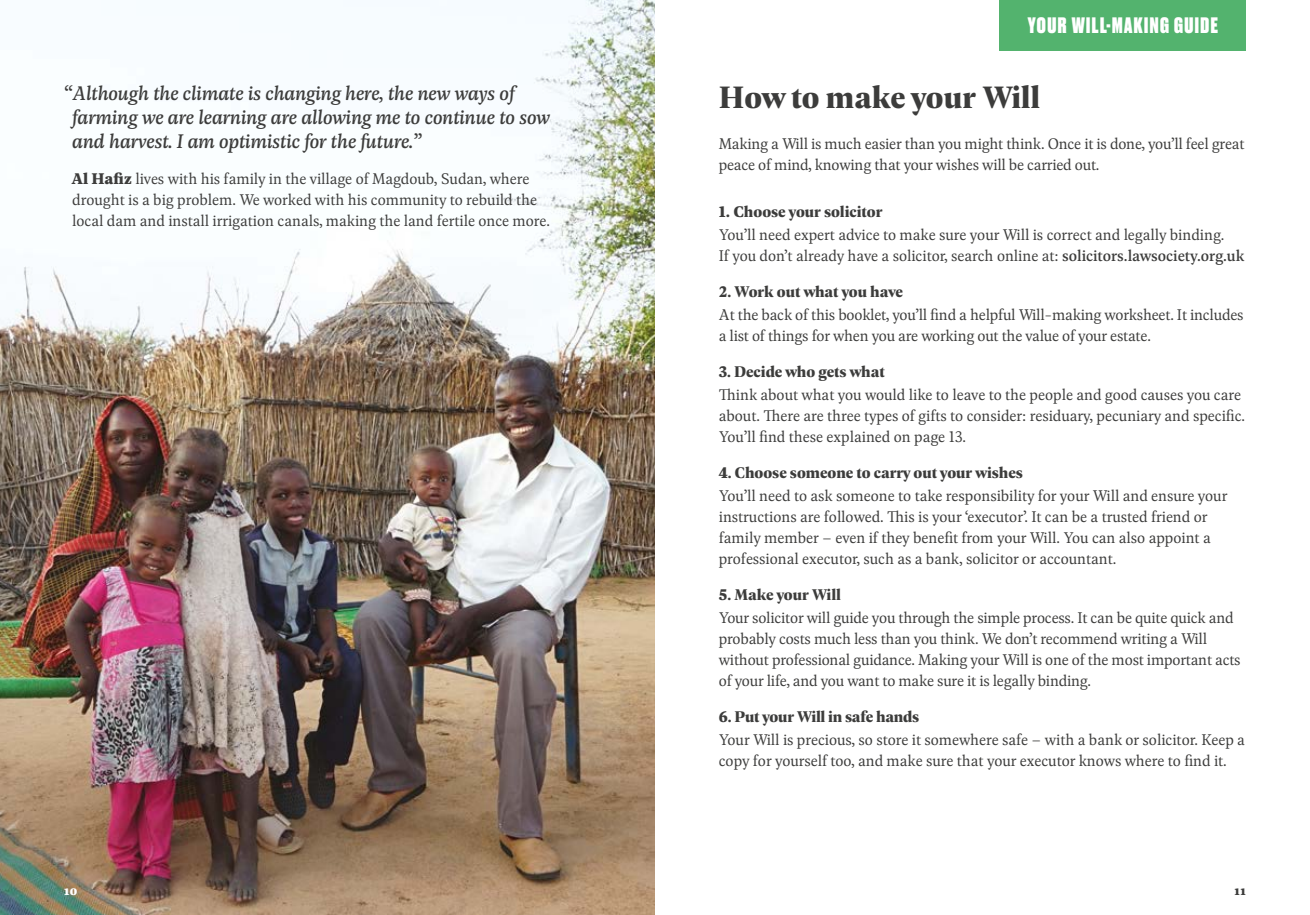
<style>
.page{position:relative;width:1310px;height:915px;background:#fff}
.page>*{position:absolute;margin:0;border:0;box-sizing:border-box;transform-origin:0 0}
.t1{font:700 33px "Geller Headline";color:#3c3c3b}
.t2{font:italic 21px/24px "Geller Text";color:#3c3c3b}
.t3{font:800 21px "Druk";letter-spacing:.07em;color:#fff}
.t4{font:300 16.5px/21px "Geller Text";color:#3c3c3b}
.t5{font:700 16.5px "Geller Headline";color:#3c3c3b}
.t6{font:700 13.5px "Geller Text";color:#fff}
.t7{font:700 13.5px "Geller Text";color:#3c3c3b}
.s1{font-weight:700}
.s2{font-family:"Geller Text"}
.s3{font-weight:400}
</style>
<div class="page">
<img style="left:0;top:0;width:655px;height:914px">
<div style="left:999px;top:0;width:247px;height:50px;background:#53b36e"></div>
<p class="t2" style="left:72px;top:80px;width:479px;text-indent:-9px">“ Although the climate is changing here, the new ways of farming we are learning are allowing me to continue to sow and harvest. I am optimistic for the future.”</p>
<p class="t4" style="left:71px;top:167px;width:480px"><span class="s1">Al Hafiz</span> lives with his family in the village of Magdoub, Sudan, where drought is a big problem. We worked with his community to rebuild the local dam and install irrigation canals, making the land fertile once more.</p>
<p class="t3" style="left:1028px;top:11px;width:191px">YOUR WILL-MAKING GUIDE</p>
<h1 class="t1" style="left:719px;top:74px;width:323px">How to make your Will</h1>
<p class="t4" style="left:719px;top:133px;width:527px">Making a Will is much easier than you might think. Once it is done, you’ll feel great peace of mind, knowing that your wishes will be carried out.</p>
<p class="t5" style="left:719px;top:199px;width:165px"><span class="s2">1. C</span>hoose your solicitor</p>
<p class="t4" style="left:719px;top:223px;width:527px">You’ll need expert advice to make sure your Will is correct and legally binding.<br>If you don’t already have a solicitor, search online at: <span class="s3">solicitors.lawsociety.org.uk</span></p>
<p class="t5" style="left:719px;top:279px;width:186px"><span class="s2">2</span>. Work out what you have</p>
<p class="t4" style="left:719px;top:303px;width:526px">At the back of this booklet, you’ll find a helpful Will-making worksheet. It includes a list of things for when you are working out the value of your estate.</p>
<p class="t5" style="left:719px;top:359px;width:167px"><span class="s2">3</span>. Decide who gets what</p>
<p class="t4" style="left:719px;top:383px;width:528px">Think about what you would like to leave to the people and good causes you care about. There are three types of gifts to consider: residuary, pecuniary and specific.<br>You’ll find these explained on page 13.</p>
<p class="t5" style="left:719px;top:460px;width:306px"><span class="s2">4</span>. Choose someone to carry out your wishes</p>
<p class="t4" style="left:719px;top:484px;width:510px">You’ll need to ask someone to take responsibility for your Will and ensure your instructions are followed. This is your ‘executor’. It can be a trusted friend or family member – even if they benefit from your Will. You can also appoint a professional executor, such as a bank, solicitor or accountant.</p>
<p class="t5" style="left:719px;top:582px;width:124px"><span class="s2">5</span>. Make your Will</p>
<p class="t4" style="left:719px;top:606px;width:523px">Your solicitor will guide you through the simple process. It can be quite quick and probably costs much less than you think. We don’t recommend writing a Will without professional guidance. Making your Will is one of the most important acts of your life, and you want to make sure it is legally binding.</p>
<p class="t5" style="left:719px;top:704px;width:202px"><span class="s2">6</span>. Put your Will in safe hands</p>
<p class="t4" style="left:719px;top:728px;width:528px">Your Will is precious, so store it somewhere safe – with a bank or solicitor. Keep a copy for yourself too, and make sure that your executor knows where to find it.</p>
<p class="t6" style="left:64px;top:879px;width:15px">10</p>
<p class="t7" style="left:1234px;top:879px;width:13px">11</p>
</div>
